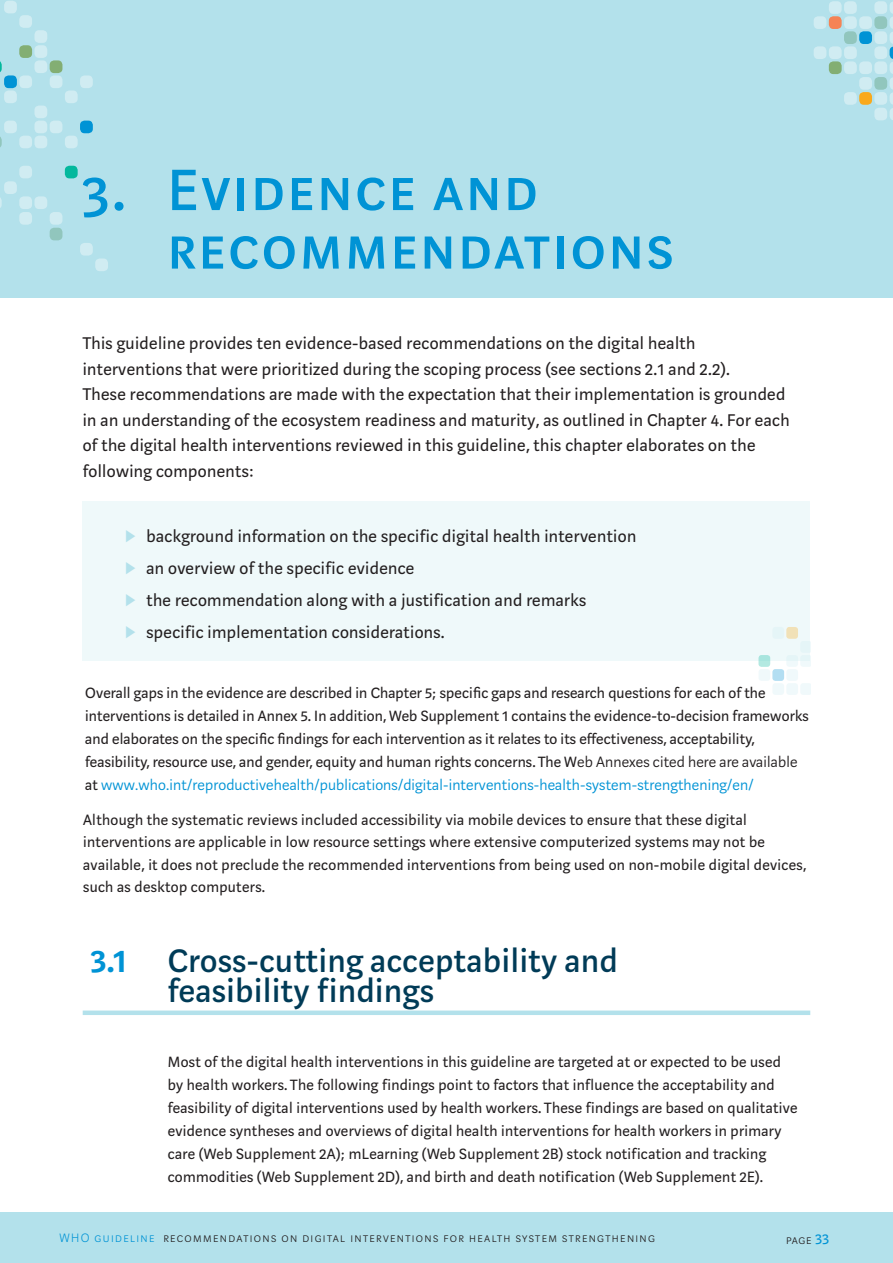
<style>
.page{position:relative;width:893px;height:1263px;background:#fff}
.page>*{position:absolute;margin:0;border:0;box-sizing:border-box;transform-origin:0 0}
.Chapter_title{font:64.5px/58.5px "Marat Sans Medium Small Caps";letter-spacing:.05em;color:#0093d5}
.Numbered_A_Head_blue{font:500 36px/30px "Marat Sans";letter-spacing:.02em;color:#003b57}
.Intro_graph{font:18.75px/25.5px "Marat Sans";letter-spacing:.02em;color:#231f20}
.BODY_Text_Main_Part{font:16.5px/22.8px "Marat Sans";letter-spacing:.02em;color:#231f20}
.t1{font:13.5px "Marat Sans Extralight Small Caps";letter-spacing:.1em;color:#231f20}
.s1{font-weight:300}
.s2{font-weight:300;color:#0093d5}
.s3{font-weight:600;color:#0093d5}
.s4{color:#0093d5}
.s5{font-family:"Marat Sans";font-size:16.5px;color:#0093d5}
</style>
<div class="page">
<div style="left:0;top:1212px;width:893px;height:51px;background:#b3e1eb"></div>
<div style="left:83px;top:501px;width:727px;height:160px;background:#eff9fa"></div>
<div style="left:786px;top:627px;width:12px;height:12px;background:#f1e1b7;border-radius:3px"></div>
<div style="left:772px;top:627px;width:12px;height:12px;background:#e5f5f7;border-radius:3px"></div>
<svg style="left:800px;top:683px;width:10px;height:12px"></svg>
<div style="left:786px;top:683px;width:12px;height:12px;background:#f0f9fb;border-radius:3px"></div>
<div style="left:772px;top:683px;width:12px;height:12px;background:#f0f9fb;border-radius:3px"></div>
<div style="left:786px;top:669px;width:12px;height:12px;background:#f0f9fb;border-radius:3px"></div>
<div style="left:772px;top:669px;width:12px;height:12px;background:#b3def2;border-radius:3px"></div>
<div style="left:758px;top:669px;width:12px;height:12px;background:#f0f9fb;border-radius:3px"></div>
<svg style="left:800px;top:661px;width:10px;height:6px"></svg>
<div style="left:786px;top:655px;width:12px;height:12px;background:#eaf7f9;border-radius:3px"></div>
<div style="left:758px;top:655px;width:12px;height:12px;background:#afe7e0;border-radius:3px"></div>
<div style="left:0;top:0;width:893px;height:298px;background:#b3e1eb"></div>
<svg style="left:814px;top:1px;width:79px;height:119px"></svg>
<div style="left:859px;top:61px;width:13px;height:13px;background:#d0ecf2;border-radius:4px"></div>
<div style="left:859px;top:92px;width:13px;height:13px;background:#f9a91c;border-radius:4px"></div>
<div style="left:859px;top:77px;width:13px;height:13px;background:#d0ecf2;border-radius:4px"></div>
<div style="left:859px;top:31px;width:13px;height:13px;background:#0093d5;border-radius:4px"></div>
<div style="left:859px;top:16px;width:13px;height:13px;background:#d0ecf2;border-radius:4px"></div>
<div style="left:844px;top:61px;width:13px;height:13px;background:#d0ecf2;border-radius:4px"></div>
<div style="left:844px;top:92px;width:13px;height:13px;background:#d0ecf2;border-radius:4px"></div>
<div style="left:844px;top:46px;width:13px;height:13px;background:#d0ecf2;border-radius:4px"></div>
<div style="left:844px;top:31px;width:13px;height:13px;background:#91c6bd;border-radius:4px"></div>
<div style="left:844px;top:16px;width:13px;height:13px;background:#d0ecf2;border-radius:4px"></div>
<div style="left:844px;top:1px;width:13px;height:13px;background:#d0ecf2;border-radius:4px"></div>
<div style="left:95px;top:258px;width:13px;height:13px;background:#d0ecf2;border-radius:4px"></div>
<div style="left:80px;top:243px;width:13px;height:13px;background:#d0ecf2;border-radius:4px"></div>
<div style="left:80px;top:121px;width:13px;height:12px;background:#0093d5;border-radius:4px"></div>
<div style="left:80px;top:75px;width:13px;height:13px;background:#d0ecf2;border-radius:4px"></div>
<div style="left:19px;top:45px;width:13px;height:13px;background:#83ae73;border-radius:4px"></div>
<div style="left:19px;top:166px;width:13px;height:12px;background:#d0ecf2;border-radius:4px"></div>
<div style="left:19px;top:196px;width:13px;height:13px;background:#d0ecf2;border-radius:4px"></div>
<div style="left:19px;top:212px;width:13px;height:13px;background:#d0ecf2;border-radius:4px"></div>
<div style="left:19px;top:15px;width:13px;height:13px;background:#d0ecf2;border-radius:4px"></div>
<div style="left:19px;top:136px;width:13px;height:12px;background:#d0ecf2;border-radius:4px"></div>
<div style="left:19px;top:75px;width:13px;height:13px;background:#d0ecf2;border-radius:4px"></div>
<div style="left:65px;top:166px;width:13px;height:12px;background:#03b89d;border-radius:4px"></div>
<div style="left:65px;top:136px;width:13px;height:12px;background:#d0ecf2;border-radius:4px"></div>
<div style="left:65px;top:90px;width:13px;height:13px;background:#d0ecf2;border-radius:4px"></div>
<div style="left:50px;top:212px;width:12px;height:13px;background:#d0ecf2;border-radius:4px"></div>
<div style="left:50px;top:228px;width:12px;height:12px;background:#91c6bd;border-radius:4px"></div>
<div style="left:50px;top:121px;width:12px;height:12px;background:#d0ecf2;border-radius:4px"></div>
<div style="left:50px;top:75px;width:12px;height:13px;background:#d0ecf2;border-radius:4px"></div>
<div style="left:50px;top:60px;width:12px;height:13px;background:#83ae73;border-radius:4px"></div>
<div style="left:34px;top:45px;width:13px;height:13px;background:#d0ecf2;border-radius:4px"></div>
<div style="left:34px;top:196px;width:13px;height:13px;background:#d0ecf2;border-radius:4px"></div>
<div style="left:4px;top:1px;width:13px;height:12px;background:#d0ecf2;border-radius:4px"></div>
<div style="left:34px;top:136px;width:13px;height:12px;background:#d0ecf2;border-radius:4px"></div>
<div style="left:34px;top:121px;width:13px;height:12px;background:#d0ecf2;border-radius:4px"></div>
<div style="left:34px;top:106px;width:13px;height:12px;background:#d0ecf2;border-radius:4px"></div>
<div style="left:34px;top:60px;width:13px;height:13px;background:#d0ecf2;border-radius:4px"></div>
<div style="left:34px;top:30px;width:13px;height:13px;background:#d0ecf2;border-radius:4px"></div>
<div style="left:4px;top:181px;width:13px;height:13px;background:#d0ecf2;border-radius:4px"></div>
<div style="left:4px;top:121px;width:13px;height:12px;background:#d0ecf2;border-radius:4px"></div>
<div style="left:4px;top:90px;width:13px;height:13px;background:#d0ecf2;border-radius:4px"></div>
<div style="left:4px;top:75px;width:13px;height:13px;background:#0093d5;border-radius:4px"></div>
<svg style="left:0;top:198px;width:2px;height:10px"></svg>
<svg style="left:0;top:137px;width:2px;height:10px"></svg>
<svg style="left:0;top:61px;width:2px;height:11px"></svg>
<div style="left:83px;top:1010px;width:727px;height:5px;background:#b3e1eb"></div>
<p class="Chapter_title" style="left:168px;top:162px;width:507px;text-indent:-85px">3. Evidence and recommendations</p>
<p class="Intro_graph" style="left:83px;top:331px;width:708px">This guideline provides ten evidence-based recommendations on the digital health interventions that were prioritized during the scoping process (see sections 2.1 and 2.2).<br>These recommendations are made with the expectation that their implementation is grounded in an understanding of the ecosystem readiness and maturity, as outlined in Chapter 4. For each of the digital health interventions reviewed in this guideline, this chapter elaborates on the following components:</p>
<p class="Intro_graph" style="left:146px;top:524px;width:491px">background information on the specific digital health intervention</p>
<p class="Intro_graph" style="left:146px;top:556px;width:269px">an overview of the specific evidence</p>
<p class="Intro_graph" style="left:146px;top:588px;width:441px">the recommendation along with a justification and remarks</p>
<p class="Intro_graph" style="left:146px;top:619px;width:300px">specific implementation considerations.</p>
<p class="BODY_Text_Main_Part" style="left:85px;top:682px;width:725px">Overall gaps in the evidence are described in Chapter 5; specific gaps and research questions for each of the interventions is detailed in Annex 5. In addition, Web Supplement 1 contains the evidence-to-decision frameworks and elaborates on the specific findings for each intervention as it relates to its effectiveness, acceptability, feasibility, resource use, and gender, equity and human rights concerns. The W<span class="s1">eb Annexes cited here are available </span>at <span class="s2">www.who.int/reproductivehealth/publications/digital-interventions-health-system-strengthening/en/</span></p>
<p class="BODY_Text_Main_Part" style="left:83px;top:808px;width:725px">Although the systematic reviews included accessibility via mobile devices to ensure that these digital interventions are applicable in low resource settings where extensive computerized systems may not be available, it does not preclude the recommended interventions from being used on non-mobile digital devices, such as desktop computers.</p>
<p class="Numbered_A_Head_blue" style="left:168px;top:946px;width:451px;text-indent:-77px"><span class="s3">3.1</span> Cross-cutting acceptability and feasibility findings</p>
<p class="BODY_Text_Main_Part" style="left:168px;top:1051px;width:631px">Most of the digital health interventions in this guideline are targeted at or expected to be used by health workers. The following findings point to factors that influence the acceptability and feasibility of digital interventions used by health workers. These findings are based on qualitative evidence syntheses and overviews of digital health interventions for health workers in primary care (Web Supplement 2A); mLearning (Web Supplement 2B) stock notification and tracking commodities (Web Supplement 2D), and birth and death notification (Web Supplement 2E).</p>
<p class="t1" style="left:60px;top:1231px;width:597px"><span class="s4">WHO guideline</span> recommendations on digital interventions for health system strengthening</p>
<p class="t1" style="left:786px;top:1232px;width:44px">page <span class="s5">33</span></p>
</div>
